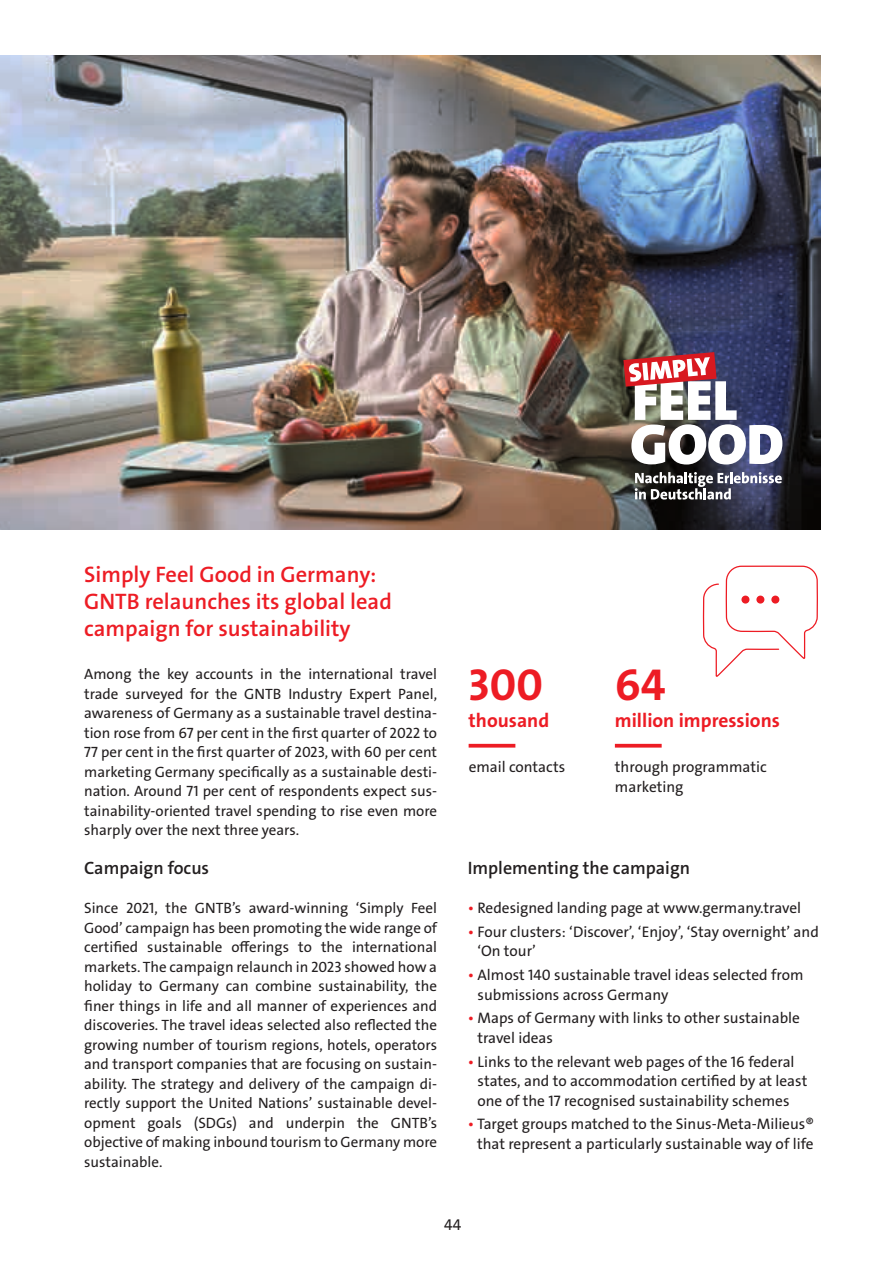
<style>
.page{position:relative;width:893px;height:1263px;background:#fff}
.page>*{position:absolute;margin:0;border:0;box-sizing:border-box;transform-origin:0 0}
.t1{font:45px "The Sans LP7 Bld";color:#ed1c24}
.t2{font:22.5px/27px "The Sans LP6 Se Bld";color:#ed1c24}
.t3{font:19.5px "The Sans LP7 Bld";color:#ed1c24}
.t4{font:18px "The Sans LP6 Se Bld";color:#231f20}
.t5{font:15.75px "The Sans LP5 Plain";color:#231f20}
.t6{font:15.3px/19.5px "The Sans LP5 Plain";color:#231f20}
.t7{font:15px/19.5px "The Sans LP5 Plain";color:#231f20;text-align:justify}
.s1{color:#ed1c24}
</style>
<div class="page">
<img style="left:0;top:55px;width:821px;height:475px">
<svg style="left:623px;top:352px;width:159px;height:112px"></svg>
<svg style="left:635px;top:472px;width:147px;height:27px"></svg>
<svg style="left:703px;top:565px;width:114px;height:112px"></svg>
<div style="left:756px;top:596px;width:8px;height:8px;background:#ed1c24;border-radius:50%"></div>
<div style="left:771px;top:596px;width:8px;height:8px;background:#ed1c24;border-radius:50%"></div>
<div style="left:741px;top:596px;width:8px;height:8px;background:#ed1c24;border-radius:50%"></div>
<svg style="left:469px;top:744px;width:46px;height:4px"></svg>
<svg style="left:615px;top:744px;width:47px;height:4px"></svg>
<h2 class="t2" style="left:84px;top:561px;width:309px">Simply Feel Good in Germany:<br>GNTB relaunches its global lead campaign for sustainability</h2>
<p class="t7" style="left:84px;top:665px;width:354px">Among the key accounts in the international travel trade surveyed for the GNTB Industry Expert Panel, awareness of Germany as a sustainable travel destina&shy;tion rose from 67 per cent in the first quarter of 2022 to 77 per cent in the first quarter of 2023, with 60 per cent marketing Germany specifically as a sustainable desti&shy;nation. Around 71 per cent of respondents expect sus&shy;tainability-oriented travel spending to rise even more sharply over the next three years.</p>
<p class="t4" style="left:84px;top:857px;width:127px">Campaign focus</p>
<p class="t7" style="left:84px;top:899px;width:354px">Since 2021, the GNTB’s award-winning ‘Simply Feel Good’ campaign has been promoting the wide range of certified sustainable offerings to the international markets. The campaign relaunch in 2023 showed how a holiday to Germany can combine sustainability, the finer things in life and all manner of experiences and discoveries. The travel ideas selected also reflected the growing number of tourism regions, hotels, operators and transport companies that are focusing on sustain&shy;ability. The strategy and delivery of the campaign di&shy;rectly support the United Nations’ sustainable devel&shy;opment goals (SDGs) and underpin the GNTB’s objective of making inbound tourism to Germany more sustainable.</p>
<h1 class="t1" style="left:469px;top:655px;width:76px">300</h1>
<h3 class="t3" style="left:469px;top:707px;width:82px">thousand</h3>
<p class="t6" style="left:469px;top:757px;width:98px">email contacts</p>
<h1 class="t1" style="left:615px;top:655px;width:52px">64</h1>
<h3 class="t3" style="left:615px;top:707px;width:167px">million impressions</h3>
<p class="t6" style="left:615px;top:757px;width:153px">through programmatic marketing</p>
<p class="t4" style="left:468px;top:857px;width:224px">Implementing the campaign</p>
<p class="t6" style="left:468px;top:898px;width:335px"><span class="s1">•</span> Redesigned landing page at www.germany.travel</p>
<p class="t6" style="left:477px;top:922px;width:343px;text-indent:-10px"><span class="s1">•</span> Four clusters: ‘Discover’, ‘Enjoy’, ‘Stay overnight’ and ‘On tour’</p>
<p class="t6" style="left:477px;top:965px;width:327px;text-indent:-10px"><span class="s1">•</span> Almost 140 sustainable travel ideas selected from submissions across Germany</p>
<p class="t6" style="left:477px;top:1008px;width:324px;text-indent:-10px"><span class="s1">•</span> Maps of Germany with links to other sustainable travel ideas</p>
<p class="t6" style="left:477px;top:1052px;width:331px;text-indent:-10px"><span class="s1">•</span> Links to the relevant web pages of the 16 federal states, and to accommodation certified by at least one of the 17 recognised sustainability schemes</p>
<p class="t6" style="left:468px;top:1114px;width:348px;text-align:center"><span class="s1">•</span> Target groups matched to the Sinus-Meta-Milieus® that represent a particularly sustainable way of life</p>
<p class="t5" style="left:444px;top:1215px;width:19px">44</p>
</div>
